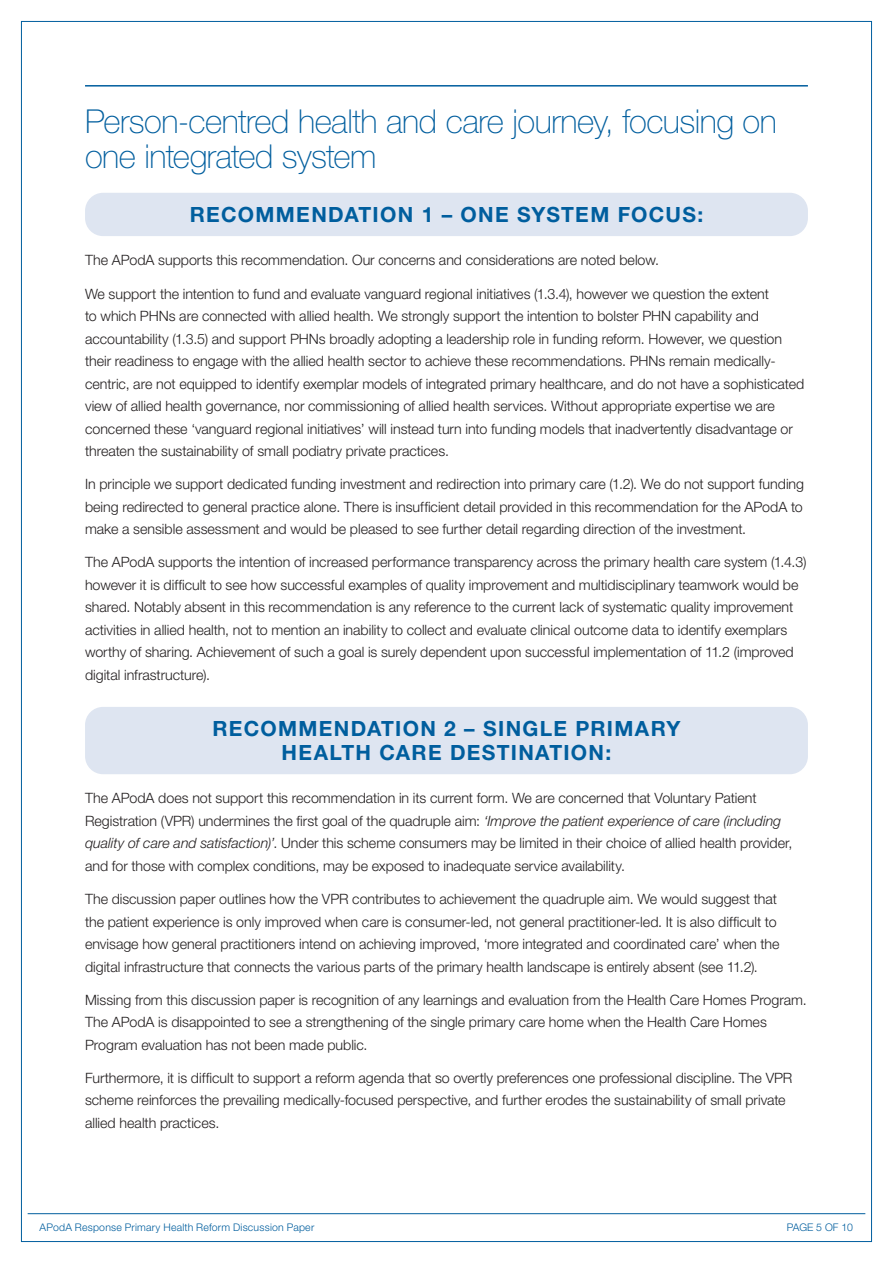
<style>
.page{position:relative;width:893px;height:1263px;background:#fff}
.page>*{position:absolute;margin:0;border:0;box-sizing:border-box;transform-origin:0 0}
.t1{font:100 33px/34.5px "Helvetica Neue LT Std";letter-spacing:-.015em;color:#005e9e}
.t2{font:700 21px/24px "Helvetica Neue LT Std";letter-spacing:.06em;color:#005e9e;text-align:center}
.t3{font:300 14.25px/22.5px "Helvetica Neue LT Std";color:#231f20}
.t4{font:300 10.5px "Helvetica Neue LT Std";letter-spacing:.02em;color:#005e9e}
.s1{font-style:italic}
</style>
<div class="page">
<hr style="left:28px;top:1213px;width:837px;height:1px;background:#005e9e">
<hr style="left:85px;top:85px;width:723px;height:2px;background:#005e9e">
<div style="left:85px;top:193px;width:723px;height:43px;background:#dee5f1;border-radius:18px"></div>
<div style="left:85px;top:707px;width:723px;height:67px;background:#dee5f1;border-radius:18px"></div>
<h1 class="t1" style="left:85px;top:104px;width:693px">Person-centred health and care journey, focusing on one integrated system</h1>
<h2 class="t2" style="left:190px;top:202px;width:515px">RECOMMENDATION 1 – ONE SYSTEM FOCUS:</h2>
<p class="t3" style="left:85px;top:249px;width:575px">The APodA supports this recommendation. Our concerns and considerations are noted below.</p>
<p class="t3" style="left:85px;top:282px;width:721px">We support the intention to fund and evaluate vanguard regional initiatives (1.3.4), however we question the extent<br>to which PHNs are connected with allied health. We strongly support the intention to bolster PHN capability and accountability (1.3.5) and support PHNs broadly adopting a leadership role in funding reform. However, we question their readiness to engage with the allied health sector to achieve these recommendations. PHNs remain medically&shy;centric, are not equipped to identify exemplar models of integrated primary healthcare, and do not have a sophisticated view of allied health governance, nor commissioning of allied health services. Without appropriate expertise we are concerned these ‘vanguard regional initiatives’ will instead turn into funding models that inadvertently disadvantage or threaten the sustainability of small podiatry private practices.</p>
<p class="t3" style="left:85px;top:472px;width:721px;text-align:justify">In principle we support dedicated funding investment and redirection into primary care (1.2). We do not support funding being redirected to general practice alone. There is insufficient detail provided in this recommendation for the APodA to make a sensible assessment and would be pleased to see further detail regarding direction of the investment.</p>
<p class="t3" style="left:85px;top:551px;width:723px">The APodA supports the intention of increased performance transparency across the primary health care system (1.4.3) however it is difficult to see how successful examples of quality improvement and multidisciplinary teamwork would be shared. Notably absent in this recommendation is any reference to the current lack of systematic quality improvement activities in allied health, not to mention an inability to collect and evaluate clinical outcome data to identify exemplars worthy of sharing. Achievement of such a goal is surely dependent upon successful implementation of 11.2 (improved digital infrastructure).</p>
<h2 class="t2" style="left:212px;top:716px;width:470px">RECOMMENDATION 2 – SINGLE PRIMARY<br>HEALTH CARE DESTINATION:</h2>
<p class="t3" style="left:85px;top:787px;width:709px">The APodA does not support this recommendation in its current form. We are concerned that Voluntary Patient Registration (VPR) undermines the first goal of the quadruple aim: <span class="s1">‘Improve the patient experience of care (including quality of care and satisfaction)’</span>. Under this scheme consumers may be limited in their choice of allied health provider, and for those with complex conditions, may be exposed to inadequate service availability.</p>
<p class="t3" style="left:85px;top:887px;width:696px">The discussion paper outlines how the VPR contributes to achievement the quadruple aim. We would suggest that the patient experience is only improved when care is consumer-led, not general practitioner-led. It is also difficult to envisage how general practitioners intend on achieving improved, ‘more integrated and coordinated care’ when the digital infrastructure that connects the various parts of the primary health landscape is entirely absent (see 11.2).</p>
<p class="t3" style="left:85px;top:988px;width:723px">Missing from this discussion paper is recognition of any learnings and evaluation from the Health Care Homes Program.<br>The APodA is disappointed to see a strengthening of the single primary care home when the Health Care Homes<br>Program evaluation has not been made public.</p>
<p class="t3" style="left:85px;top:1066px;width:709px">Furthermore, it is difficult to support a reform agenda that so overtly preferences one professional discipline. The VPR scheme reinforces the prevailing medically-focused perspective, and further erodes the sustainability of small private allied health practices.</p>
<p class="t4" style="left:40px;top:1221px;width:276px">APodA Response Primary Health Reform Discussion Paper</p>
<p class="t4" style="left:787px;top:1221px;width:68px">PAGE 5 OF 10</p>
</div>
